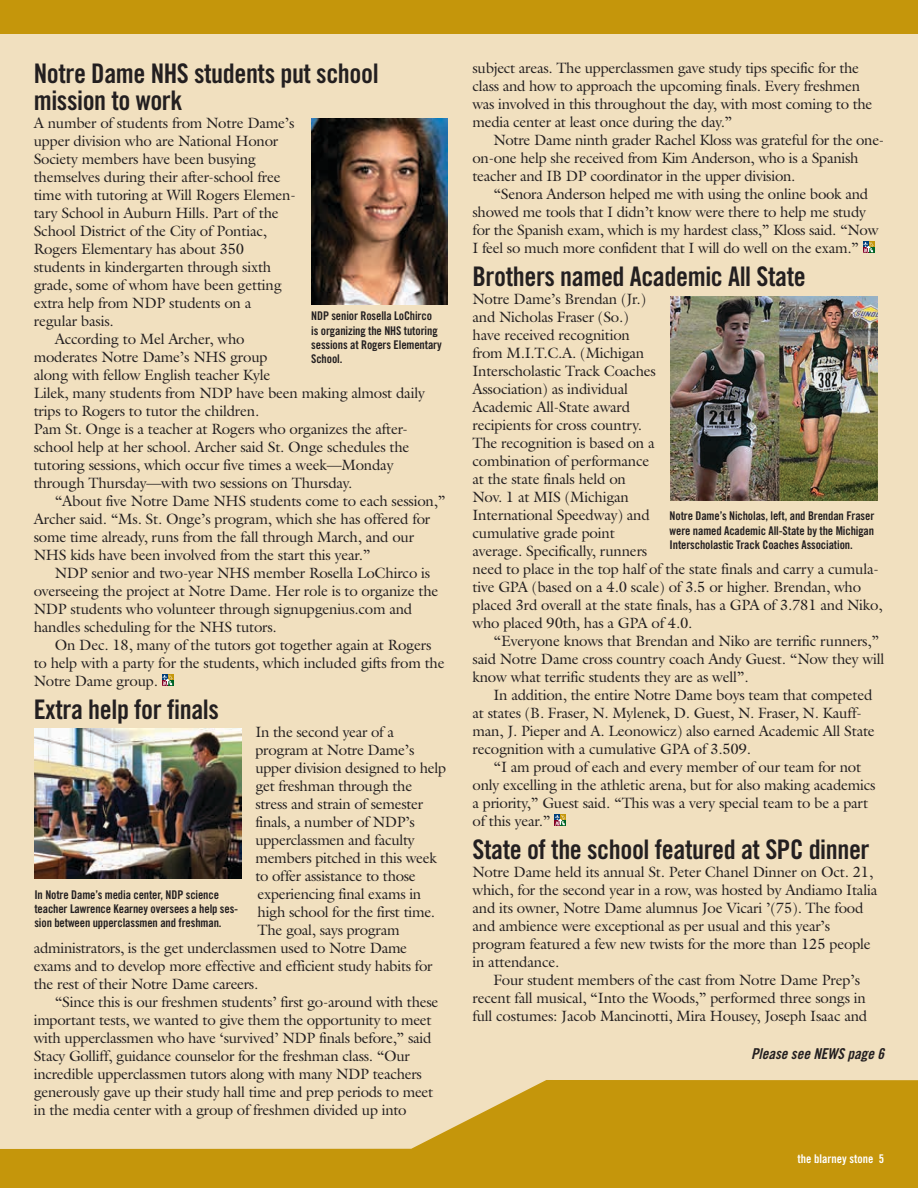
<style>
.page{position:relative;width:918px;height:1188px;background:#fff}
.page>*{position:absolute;margin:0;border:0;box-sizing:border-box;transform-origin:0 0}
.t1{font:27px/27px "Trade Gothic Bold Cond Twenty";letter-spacing:-.015em;color:#231f20}
.t2{font:15px/18px "Galliard";letter-spacing:-.015em;color:#231f20}
.t3{font:15px "Trade Gothic Bold Cond Twenty Obl";color:#231f20}
.t4{font:12px/14.4px "Trade Gothic Bold Cond Twenty";letter-spacing:-.01em;color:#231f20}
.t5{font:12px "Trade Gothic Bold Cond Twenty";color:#fff}
</style>
<div class="page">
<div style="left:0;top:22px;width:918px;height:1151px;background:#f1e0bf"></div>
<svg style="left:0;top:1080px;width:918px;height:108px;fill:#c5960b"></svg>
<div style="left:0;top:0;width:918px;height:34px;background:#c5960b"></div>
<svg style="left:162px;top:674px;width:12px;height:12px"></svg>
<svg style="left:863px;top:242px;width:11px;height:11px"></svg>
<svg style="left:554px;top:815px;width:12px;height:11px"></svg>
<img style="left:311px;top:119px;width:137px;height:185px">
<img style="left:34px;top:729px;width:208px;height:149px">
<img style="left:670px;top:297px;width:207px;height:203px">
<h1 class="t1" style="left:34px;top:60px;width:346px">Notre Dame NHS students put school mission to work</h1>
<p class="t2" style="left:34px;top:114px;width:262px">A number of students from Notre Dame’s</p>
<p class="t2" style="left:34px;top:132px;width:246px">upper division who are National Honor</p>
<p class="t2" style="left:34px;top:150px;width:224px">Society members have been busying</p>
<p class="t2" style="left:34px;top:168px;width:248px">themselves during their after-school free</p>
<p class="t2" style="left:34px;top:186px;width:264px">time with tutoring at Will Rogers Elemen-</p>
<p class="t2" style="left:34px;top:204px;width:247px">tary School in Auburn Hills. Part of the</p>
<p class="t2" style="left:34px;top:222px;width:235px">School District of the City of Pontiac,</p>
<p class="t2" style="left:34px;top:240px;width:212px">Rogers Elementary has about 350</p>
<p class="t2" style="left:34px;top:258px;width:239px">students in kindergarten through sixth</p>
<p class="t2" style="left:34px;top:276px;width:250px">grade, some of whom have been getting</p>
<p class="t2" style="left:34px;top:294px;width:219px">extra help from NDP students on a</p>
<p class="t2" style="left:34px;top:312px;width:82px">regular basis.</p>
<p class="t2" style="left:55px;top:330px;width:191px">According to Mel Archer, who</p>
<p class="t2" style="left:34px;top:348px;width:235px">moderates Notre Dame’s NHS group</p>
<p class="t2" style="left:34px;top:366px;width:238px">along with fellow English teacher Kyle</p>
<p class="t2" style="left:34px;top:384px;width:393px">Lilek, many students from NDP have been making almost daily</p>
<p class="t2" style="left:34px;top:402px;width:227px">trips to Rogers to tutor the children.</p>
<p class="t2" style="left:34px;top:420px;width:376px">Pam St. Onge is a teacher at Rogers who organizes the after-</p>
<p class="t2" style="left:34px;top:438px;width:377px">school help at her school. Archer said St. Onge schedules the</p>
<p class="t2" style="left:34px;top:456px;width:361px">tutoring sessions, which occur five times a week—Monday</p>
<p class="t2" style="left:34px;top:474px;width:320px">through Thursday—with two sessions on Thursday.</p>
<p class="t2" style="left:55px;top:492px;width:392px">“About five Notre Dame NHS students come to each session,”</p>
<p class="t2" style="left:34px;top:510px;width:398px">Archer said. “Ms. St. Onge’s program, which she has offered for</p>
<p class="t2" style="left:34px;top:528px;width:382px">some time already, runs from the fall through March, and our</p>
<p class="t2" style="left:34px;top:546px;width:338px">NHS kids have been involved from the start this year.”</p>
<p class="t2" style="left:55px;top:564px;width:377px">NDP senior and two-year NHS member Rosella LoChirco is</p>
<p class="t2" style="left:34px;top:582px;width:406px">overseeing the project at Notre Dame. Her role is to organize the</p>
<p class="t2" style="left:34px;top:600px;width:380px">NDP students who volunteer through signupgenius.com and</p>
<p class="t2" style="left:34px;top:618px;width:245px">handles scheduling for the NHS tutors.</p>
<p class="t2" style="left:55px;top:636px;width:378px">On Dec. 18, many of the tutors got together again at Rogers</p>
<p class="t2" style="left:34px;top:654px;width:412px">to help with a party for the students, which included gifts from the</p>
<p class="t2" style="left:34px;top:672px;width:126px">Notre Dame group.</p>
<h1 class="t1" style="left:34px;top:696px;width:187px">Extra help for finals</h1>
<p class="t2" style="left:255px;top:723px;width:140px">In the second year of a</p>
<p class="t2" style="left:255px;top:741px;width:160px">program at Notre Dame’s</p>
<p class="t2" style="left:255px;top:759px;width:192px">upper division designed to help</p>
<p class="t2" style="left:255px;top:777px;width:158px">get freshman through the</p>
<p class="t2" style="left:255px;top:795px;width:169px">stress and strain of semester</p>
<p class="t2" style="left:255px;top:813px;width:161px">finals, a number of NDP’s</p>
<p class="t2" style="left:255px;top:831px;width:161px">upperclassmen and faculty</p>
<p class="t2" style="left:255px;top:849px;width:183px">members pitched in this week</p>
<p class="t2" style="left:255px;top:867px;width:162px">to offer assistance to those</p>
<p class="t2" style="left:258px;top:885px;width:165px">experiencing final exams in</p>
<p class="t2" style="left:258px;top:903px;width:179px">high school for the first time.</p>
<p class="t2" style="left:258px;top:921px;width:144px">The goal, says program</p>
<p class="t2" style="left:34px;top:939px;width:375px">administrators, is the get underclassmen used to Notre Dame</p>
<p class="t2" style="left:34px;top:957px;width:400px">exams and to develop more effective and efficient study habits for</p>
<p class="t2" style="left:34px;top:975px;width:226px">the rest of their Notre Dame careers.</p>
<p class="t2" style="left:55px;top:993px;width:385px">“Since this is our freshmen students’ first go-around with these</p>
<p class="t2" style="left:34px;top:1011px;width:399px">important tests, we wanted to give them the opportunity to meet</p>
<p class="t2" style="left:34px;top:1029px;width:399px">with upperclassmen who have ‘survived’ NDP finals before,” said</p>
<p class="t2" style="left:34px;top:1047px;width:378px">Stacy Golliff, guidance counselor for the freshman class. “Our</p>
<p class="t2" style="left:34px;top:1065px;width:390px">incredible upperclassmen tutors along with many NDP teachers</p>
<p class="t2" style="left:34px;top:1083px;width:401px">generously gave up their study hall time and prep periods to meet</p>
<p class="t2" style="left:34px;top:1101px;width:374px">in the media center with a group of freshmen divided up into</p>
<p class="t4" style="left:311px;top:309px;width:132px">NDP senior Rosella LoChirco is organizing the NHS tutoring sessions at Rogers Elementary<br>School.</p>
<p class="t4" style="left:34px;top:887px;width:205px">In Notre Dame’s media center, NDP science teacher Lawrence Kearney oversees a help ses&shy;sion between upperclassmen and freshman.</p>
<p class="t2" style="left:472px;top:59px;width:401px">subject areas. The upperclassmen gave study tips specific for the class and how to approach the upcoming finals. Every freshmen was involved in this throughout the day, with most coming to the media center at least once during the day.”</p>
<p class="t2" style="left:472px;top:131px;width:413px;text-indent:21px">Notre Dame ninth grader Rachel Kloss was grateful for the one&shy;on-one help she received from Kim Anderson, who is a Spanish teacher and IB DP coordinator in the upper division.</p>
<p class="t2" style="left:472px;top:185px;width:408px;text-indent:21px">“Senora Anderson helped me with using the online book and showed me tools that I didn’t know were there to help me study for the Spanish exam, which is my hardest class,” Kloss said. “Now I feel so much more confident that I will do well on the exam.”</p>
<h1 class="t1" style="left:472px;top:263px;width:335px">Brothers named Academic All State</h1>
<p class="t2" style="left:472px;top:290px;width:412px">Notre Dame’s Brendan (Jr.)<br>and Nicholas Fraser (So.)<br>have received recognition<br>from M.I.T.C.A. (Michigan<br>Interscholastic Track Coaches<br>Association) as individual<br>Academic All-State award<br>recipients for cross country.<br>The recognition is based on a<br>combination of performance<br>at the state finals held on<br>Nov. 1 at MIS (Michigan<br>International Speedway) and<br>cumulative grade point<br>average. Specifically, runners<br>need to place in the top half of the state finals and carry a cumula&shy;tive GPA (based on a 4.0 scale) of 3.5 or higher. Brendan, who placed 3rd overall at the state finals, has a GPA of 3.781 and Niko, who placed 90th, has a GPA of 4.0.</p>
<p class="t2" style="left:472px;top:632px;width:413px;text-indent:21px">“Everyone knows that Brendan and Niko are terrific runners,” said Notre Dame cross country coach Andy Guest. “Now they will know what terrific students they are as well”.</p>
<p class="t2" style="left:472px;top:686px;width:404px;text-indent:21px">In addition, the entire Notre Dame boys team that competed at states (B. Fraser, N. Mylenek, D. Guest, N. Fraser, N. Kauff&shy;man, J. Pieper and A. Leonowicz) also earned Academic All State recognition with a cumulative GPA of 3.509.</p>
<p class="t2" style="left:472px;top:758px;width:405px;text-indent:21px">“I am proud of each and every member of our team for not only excelling in the athletic arena, but for also making academics a priority,” Guest said. “This was a very special team to be a part of this year.”</p>
<h1 class="t1" style="left:472px;top:836px;width:399px">State of the school featured at SPC dinner</h1>
<p class="t2" style="left:472px;top:863px;width:406px">Notre Dame held its annual St. Peter Chanel Dinner on Oct. 21, which, for the second year in a row, was hosted by Andiamo Italia and its owner, Notre Dame alumnus Joe Vicari ’(75). The food and ambience were exceptional as per usual and this year’s program featured a few new twists for the more than 125 people in attendance.</p>
<p class="t2" style="left:472px;top:971px;width:396px;text-indent:21px">Four student members of the cast from Notre Dame Prep’s recent fall musical, “Into the Woods,” performed three songs in full costumes: Jacob Mancinotti, Mira Housey, Joseph Isaac and</p>
<p class="t3" style="left:751px;top:1044px;width:135px">Please see NEWS page 6</p>
<p class="t4" style="left:670px;top:509px;width:206px;text-align:justify">Notre Dame’s Nicholas, left, and Brendan Fraser were named Academic All-State by the Michigan Interscholastic Track Coaches Association.</p>
<p class="t5" style="left:798px;top:1152px;width:88px">the blarney stone 5</p>
</div>
